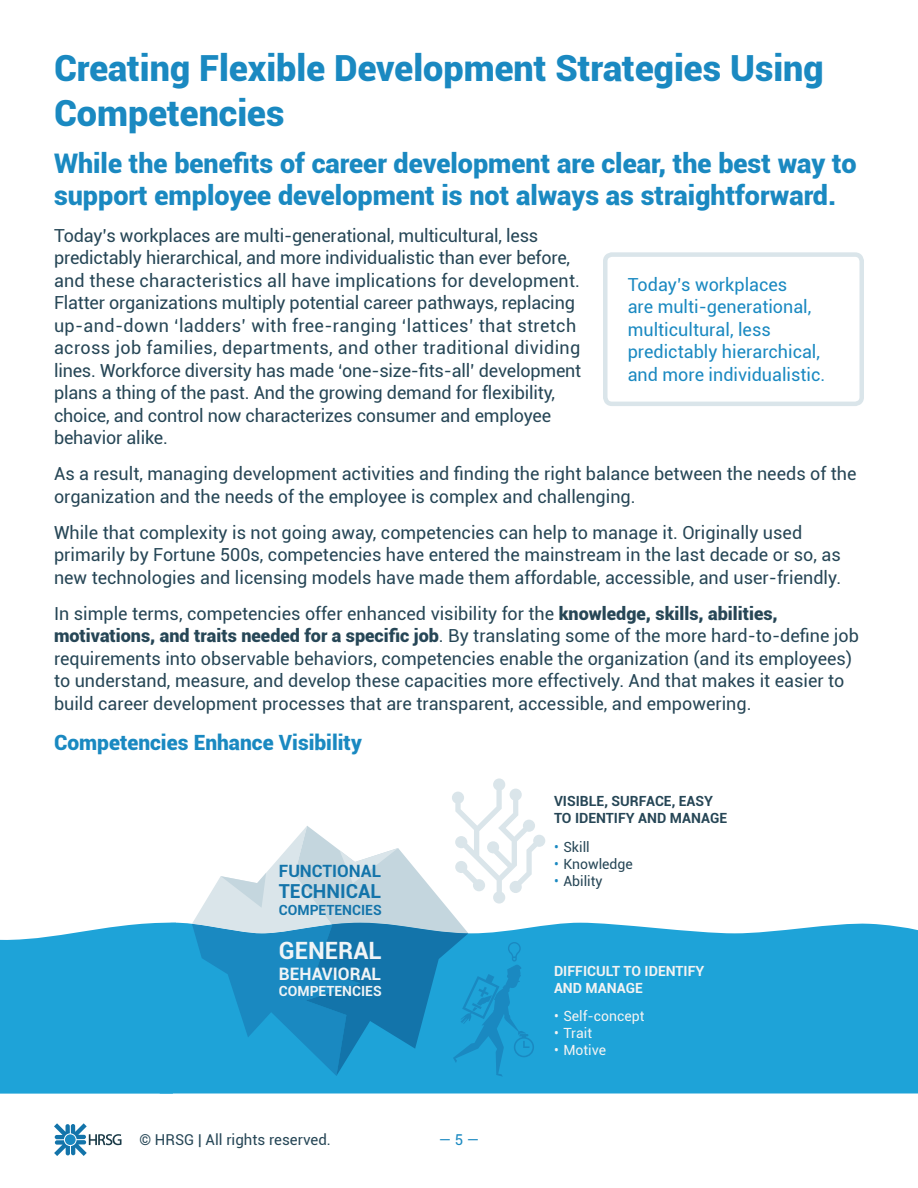
<style>
.page{position:relative;width:918px;height:1188px;background:#fff}
.page>*{position:absolute;margin:0;border:0;box-sizing:border-box;transform-origin:0 0}
.t1{font:900 36px/45px "Roboto";color:#1a89c1}
.t2{font:900 27px/33px "Roboto";color:#1a89c1}
.t3{font:700 23.85px "Roboto";color:#f0f4f6}
.t4{font:900 21px "Roboto";color:#1a89c1}
.t5{font:700 19.35px "Roboto";color:#1374aa}
.t6{font:18px/22.5px "Roboto";color:#264656}
.t7{font:18px/22.5px "Roboto";color:#1a89c1}
.t8{font:700 17.25px "Roboto";color:#f0f4f6}
.t9{font:700 16.95px "Roboto";color:#1374aa}
.t10{font:15px "Roboto";color:#264656}
.t11{font:15px "Roboto";color:#1a89c1}
.t12{font:700 14.1px/16.8px "Roboto";color:#264656}
.t13{font:700 14.1px/16.8px "Roboto";color:#f3f3f3}
.t14{font:14.1px "Roboto";color:#f3f3f3}
.t15{font:14.1px "Roboto";color:#264656}
.t16{font:700 14.1px "Roboto";color:#f0f4f6}
.t17{font:700 14.1px "Roboto";color:#1374aa}
.s1{font-weight:900}
.s2{color:#1a89c1}
</style>
<div class="page">
<svg style="left:54px;top:1123px;width:67px;height:33px"></svg>
<div style="left:603px;top:252px;width:261px;height:154px;border:4px solid #dae5ea;border-radius:7px"></div>
<div style="left:176px;top:922px;width:742px;height:172px;background:#1ea3d8"></div>
<svg style="left:192px;top:778px;width:353px;height:299px"></svg>
<div style="left:0;top:922px;width:176px;height:172px;background:#1ea3d8"></div>
<h1 class="t1" style="left:54px;top:44px;width:771px">Creating Flexible Development Strategies Using<br>Competencies</h1>
<h2 class="t2" style="left:54px;top:145px;width:804px">While the benefits of career development are clear, the best way to support employee development is not always as straightforward.</h2>
<p class="t6" style="left:54px;top:223px;width:529px">Today’s workplaces are multi-generational, multicultural, less predictably hierarchical, and more individualistic than ever before, and these characteristics all have implications for development.<br>Flatter organizations multiply potential career pathways, replacing up-and-down ‘ladders’ with free-ranging ‘lattices’ that stretch across job families, departments, and other traditional dividing lines. Workforce diversity has made ‘one-size-fits-all’ development plans a thing of the past. And the growing demand for flexibility, choice, and control now characterizes consumer and employee behavior alike.</p>
<p class="t6" style="left:54px;top:462px;width:804px">As a result, managing development activities and finding the right balance between the needs of the organization and the needs of the employee is complex and challenging.</p>
<p class="t6" style="left:54px;top:520px;width:789px">While that complexity is not going away, competencies can help to manage it. Originally used primarily by Fortune 500s, competencies have entered the mainstream in the last decade or so, as new technologies and licensing models have made them affordable, accessible, and user-friendly.</p>
<p class="t6" style="left:54px;top:601px;width:807px">In simple terms, competencies offer enhanced visibility for the <span class="s1">knowledge, skills, abilities, motivations, and traits needed for a specific job</span>. By translating some of the more hard-to-define job requirements into observable behaviors, competencies enable the organization (and its employees) to understand, measure, and develop these capacities more effectively. And that makes it easier to build career development processes that are transparent, accessible, and empowering.</p>
<p class="t4" style="left:54px;top:728px;width:309px">Competencies Enhance Visibility</p>
<p class="t7" style="left:628px;top:272px;width:199px">Today’s workplaces<br>are multi-generational, multicultural, less predictably hierarchical, and more individualistic.</p>
<p class="t9" style="left:279px;top:859px;width:104px">FUNCTIONAL</p>
<p class="t5" style="left:279px;top:877px;width:104px">TECHNICAL</p>
<p class="t17" style="left:279px;top:900px;width:104px">COMPETENCIES</p>
<h3 class="t3" style="left:279px;top:934px;width:104px">GENERAL</h3>
<p class="t8" style="left:279px;top:961px;width:104px">BEHAVIORAL</p>
<p class="t16" style="left:279px;top:981px;width:104px">COMPETENCIES</p>
<p class="t10" style="left:140px;top:1129px;width:193px">© HRSG | All rights reserved.</p>
<p class="t11" style="left:439px;top:1129px;width:42px">— 5 —</p>
<p class="t12" style="left:554px;top:792px;width:175px">VISIBLE, SURFACE, EASY<br>TO IDENTIFY AND MANAGE</p>
<p class="t15" style="left:554px;top:837px;width:37px"><span class="s2">•</span> Skill</p>
<p class="t15" style="left:554px;top:854px;width:80px"><span class="s2">•</span> Knowledge</p>
<p class="t15" style="left:554px;top:871px;width:50px"><span class="s2">•</span> Ability</p>
<p class="t13" style="left:554px;top:962px;width:152px">DIFFICULT TO IDENTIFY<br>AND MANAGE</p>
<p class="t14" style="left:554px;top:1006px;width:92px">• Self-concept</p>
<p class="t14" style="left:554px;top:1023px;width:40px">• Trait</p>
<p class="t14" style="left:554px;top:1040px;width:54px">• Motive</p>
</div>
